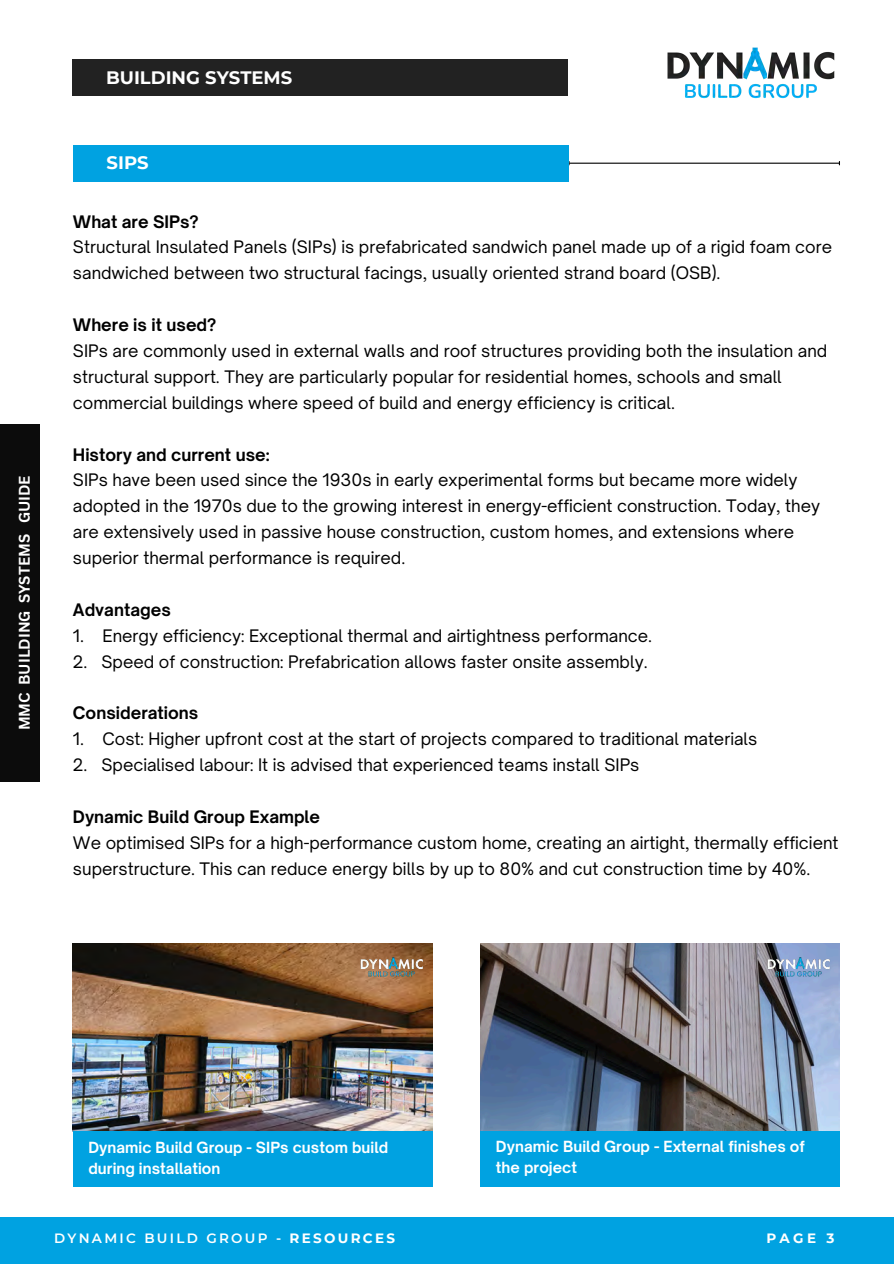
<style>
.page{position:relative;width:894px;height:1264px;background:#fff}
.page>*{position:absolute;margin:0;border:0;box-sizing:border-box;transform-origin:0 0}
.t1{font:700 18px "Montserrat";color:#fff}
.t2{font:16.5px/25.8px "Open Sauce One";color:#000}
.t3{font:700 16.5px "Open Sauce One";color:#000}
.t4{font:700 15px "Canva Sans";color:#fff}
.t5{font:700 14.7px/21.3px "Open Sauce One";letter-spacing:.005em;color:#fff}
.t6{font:600 13.5px "Montserrat";letter-spacing:.17em;color:#fff}
.t7{font:700 13.5px "Montserrat";color:#fff}
.s1{font-weight:700}
</style>
<div class="page">
<div style="left:0;top:1217px;width:893px;height:46px;background:#00a2e1"></div>
<img style="left:667px;top:47px;width:168px;height:52px">
<img style="left:73px;top:943px;width:359px;height:188px">
<div style="left:73px;top:1131px;width:359px;height:55px;background:#00a2e1"></div>
<img style="left:356px;top:952px;width:70px;height:29px">
<hr style="left:569px;top:163px;width:269px;height:1px;background:#000">
<div style="left:73px;top:145px;width:495px;height:36px;background:#00a2e1"></div>
<div style="left:0;top:424px;width:40px;height:357px;background:#0c0c0c"></div>
<img style="left:480px;top:943px;width:359px;height:188px">
<div style="left:480px;top:1131px;width:359px;height:55px;background:#00a2e1"></div>
<img style="left:763px;top:952px;width:70px;height:29px">
<div style="left:72px;top:59px;width:495px;height:37px;background:#222"></div>
<h2 class="t4" style="left:14px;top:730px;width:256px;rotate:-90deg">MMC BUILDING SYSTEMS GUIDE</h2>
<p class="t1" style="left:106px;top:66px;width:188px">BUILDING SYSTEMS</p>
<h2 class="t1" style="left:107px;top:152px;width:44px">SIPS</h2>
<h1 class="t2" style="left:73px;top:208px;width:760px"><span class="s1">What are SIPs?<br></span>Structural Insulated Panels (SIPs) is prefabricated sandwich panel made up of a rigid foam core sandwiched between two structural facings, usually oriented strand board (OSB).</h1>
<p class="t2" style="left:73px;top:312px;width:755px"><span class="s1">Where is it used?<br></span>SIPs are commonly used in external walls and roof structures providing both the insulation and structural support. They are particularly popular for residential homes, schools and small commercial buildings where speed of build and energy efficiency is critical.</p>
<h1 class="t2" style="left:73px;top:441px;width:748px"><span class="s1">History and current use:<br></span>SIPs have been used since the 1930s in early experimental forms but became more widely adopted in the 1970s due to the growing interest in energy-efficient construction. Today, they are extensively used in passive house construction, custom homes, and extensions where superior thermal performance is required.</h1>
<p class="t3" style="left:73px;top:599px;width:99px">Advantages</p>
<p class="t2" style="left:73px;top:622px;width:580px">1. Energy efficiency: Exceptional thermal and airtightness performance.</p>
<p class="t2" style="left:73px;top:648px;width:576px">2. Speed of construction: Prefabrication allows faster onsite assembly.</p>
<h3 class="t3" style="left:73px;top:703px;width:127px">Considerations</h3>
<h3 class="t2" style="left:73px;top:726px;width:685px">1. Cost: Higher upfront cost at the start of projects compared to traditional materials</h3>
<h3 class="t2" style="left:73px;top:752px;width:568px">2. Specialised labour: It is advised that experienced teams install SIPs</h3>
<h2 class="t2" style="left:73px;top:803px;width:766px"><span class="s1">Dynamic Build Group Example<br></span>We optimised SIPs for a high-performance custom home, creating an airtight, thermally efficient superstructure. This can reduce energy bills by up to 80% and cut construction time by 40%.</h2>
<h2 class="t5" style="left:88px;top:1136px;width:301px">Dynamic Build Group - SIPs custom build during installation</h2>
<h2 class="t6" style="left:54px;top:1230px;width:342px">DYNAMIC BUILD GROUP - <span class="s1">RESOURCES</span></h2>
<p class="t5" style="left:496px;top:1135px;width:310px">Dynamic Build Group - External finishes of the project</p>
<h2 class="t7" style="left:766px;top:1230px;width:70px">PAGE 3</h2>
</div>
